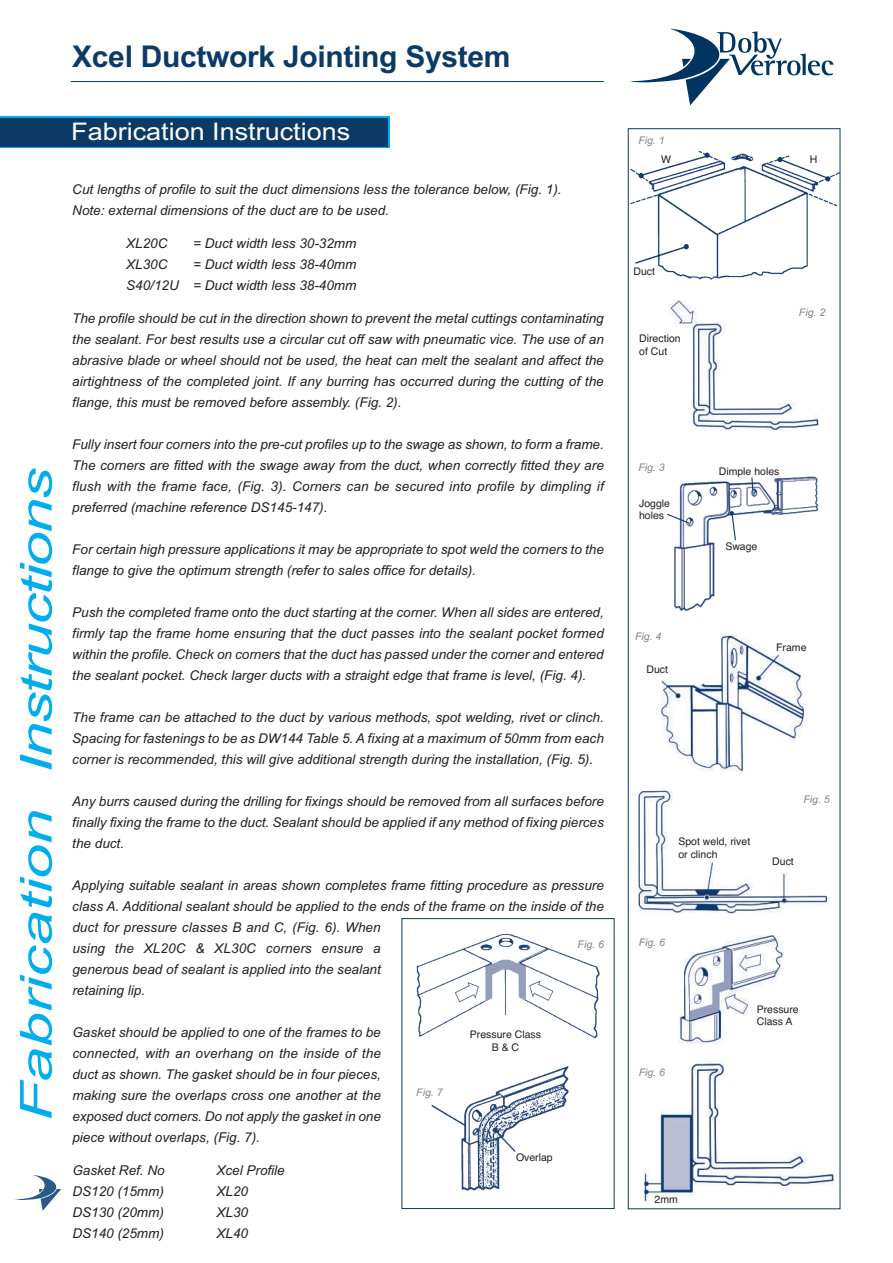
<style>
.page{position:relative;width:893px;height:1263px;background:#fff}
.page>*{position:absolute;margin:0;border:0;box-sizing:border-box;transform-origin:0 0}
.t1{font:italic 44.1px "Arial";letter-spacing:-.025em;color:#00aeef;scale:1.43 1}
.t2{font:700 30px "Arial";letter-spacing:-.01em;color:#0c3a66}
.t3{font:24.3px "Arial";color:#fff;scale:1.11 1}
.t4{font:italic 13.5px/21px "Arial";color:#231f20;text-align:justify}
.t5{font:10.5px/12.6px "Helvetica";color:#231f20}
.t6{font:italic 10.5px "Arial";color:#808285}
</style>
<div class="page">
<svg style="left:631px;top:29px;width:202px;height:76px"></svg>
<hr style="left:71px;top:81px;width:533px;height:1px;background:#0c3a66">
<img style="left:631px;top:150px;width:207px;height:130px">
<div style="left:629px;top:130px;width:213px;height:160px;border:1px solid #fff"></div>
<img style="left:674px;top:476px;width:145px;height:136px">
<div style="left:629px;top:453px;width:213px;height:164px;border:1px solid #fff"></div>
<img style="left:659px;top:633px;width:148px;height:139px">
<div style="left:0;top:117px;width:390px;height:31px;background:#00aeef"></div>
<div style="left:0;top:118px;width:388px;height:29px;background:#0c3a66"></div>
<svg style="left:15px;top:1175px;width:46px;height:36px"></svg>
<img style="left:668px;top:302px;width:151px;height:129px">
<div style="left:629px;top:300px;width:213px;height:143px;border:1px solid #fff"></div>
<svg style="left:751px;top:476px;width:3px;height:20px"></svg>
<svg style="left:730px;top:510px;width:7px;height:31px"></svg>
<svg style="left:667px;top:513px;width:24px;height:12px"></svg>
<img style="left:638px;top:790px;width:191px;height:124px">
<div style="left:627px;top:786px;width:213px;height:133px;border:1px solid #fff"></div>
<img style="left:678px;top:935px;width:105px;height:109px">
<div style="left:627px;top:929px;width:212px;height:121px;border:1px solid #fff"></div>
<img style="left:416px;top:933px;width:184px;height:106px">
<img style="left:431px;top:1066px;width:154px;height:125px">
<div style="left:639px;top:959px;width:44px;height:30px;background:#fff"></div>
<img style="left:643px;top:1063px;width:192px;height:139px">
<div style="left:627px;top:1060px;width:212px;height:149px;border:1px solid #fff"></div>
<div style="left:402px;top:918px;width:212px;height:291px;border:1px solid #0c3a66"></div>
<h1 class="t1" style="left:11px;top:1121px;width:458px;rotate:-90deg">Fabrication Instructions</h1>
<h2 class="t2" style="left:72px;top:39px;width:440px">Xcel Ductwork Jointing System</h2>
<h3 class="t3" style="left:71px;top:117px;width:253px">Fabrication Instructions</h3>
<p class="t4" style="left:72px;top:179px;width:491px">Cut lengths of profile to suit the duct dimensions less the tolerance below, (Fig. 1).<br>Note: external dimensions of the duct are to be used.</p>
<p class="t4" style="left:126px;top:233px;width:43px">XL20C</p>
<p class="t4" style="left:193px;top:233px;width:165px">= Duct width less 30-32mm</p>
<p class="t4" style="left:126px;top:254px;width:43px">XL30C</p>
<p class="t4" style="left:126px;top:254px;width:232px;text-align:right">= Duct width less 38-40mm<br>S40/12U = Duct width less 38-40mm</p>
<p class="t4" style="left:72px;top:308px;width:533px">The profile should be cut in the direction shown to prevent the metal cuttings contaminating the sealant. For best results use a circular cut off saw with pneumatic vice. The use of an abrasive blade or wheel should not be used, the heat can melt the sealant and affect the airtightness of the completed joint. If any burring has occurred during the cutting of the flange, this must be removed before assembly. (Fig. 2).</p>
<p class="t4" style="left:72px;top:434px;width:533px">Fully insert four corners into the pre-cut profiles up to the swage as shown, to form a frame.<br>The corners are fitted with the swage away from the duct, when correctly fitted they are flush with the frame face, (Fig. 3). Corners can be secured into profile by dimpling if preferred (machine reference DS145-147).</p>
<p class="t4" style="left:72px;top:539px;width:533px">For certain high pressure applications it may be appropriate to spot weld the corners to the flange to give the optimum strength (refer to sales office for details).</p>
<p class="t4" style="left:72px;top:602px;width:533px">Push the completed frame onto the duct starting at the corner. When all sides are entered, firmly tap the frame home ensuring that the duct passes into the sealant pocket formed within the profile. Check on corners that the duct has passed under the corner and entered the sealant pocket. Check larger ducts with a straight edge that frame is level, (Fig. 4).</p>
<p class="t4" style="left:72px;top:707px;width:533px">The frame can be attached to the duct by various methods, spot welding, rivet or clinch.<br>Spacing for fastenings to be as DW144 Table 5. A fixing at a maximum of 50mm from each corner is recommended, this will give additional strength during the installation, (Fig. 5).</p>
<p class="t4" style="left:72px;top:791px;width:533px">Any burrs caused during the drilling for fixings should be removed from all surfaces before finally fixing the frame to the duct. Sealant should be applied if any method of fixing pierces the duct.</p>
<p class="t4" style="left:72px;top:875px;width:533px;text-align:left">Applying suitable sealant in areas shown completes frame fitting procedure as pressure class A. Additional sealant should be applied to the ends of the frame on the inside of the duct for pressure classes B and C, (Fig. 6). When<br>using the XL20C &amp; XL30C corners ensure a<br>generous bead of sealant is applied into the sealant<br>retaining lip.</p>
<p class="t4" style="left:72px;top:1022px;width:310px">Gasket should be applied to one of the frames to be connected, with an overhang on the inside of the duct as shown. The gasket should be in four pieces, making sure the overlaps cross one another at the exposed duct corners. Do not apply the gasket in one piece without overlaps, (Fig. 7).</p>
<p class="t4" style="left:72px;top:1160px;width:94px">Gasket Ref. No</p>
<p class="t4" style="left:217px;top:1160px;width:70px">Xcel Profile</p>
<p class="t4" style="left:72px;top:1181px;width:93px">DS120 (15mm)</p>
<p class="t4" style="left:217px;top:1181px;width:33px">XL20</p>
<p class="t4" style="left:72px;top:1202px;width:93px">DS130 (20mm)</p>
<p class="t4" style="left:217px;top:1202px;width:33px">XL30</p>
<p class="t4" style="left:72px;top:1223px;width:93px">DS140 (25mm)</p>
<p class="t4" style="left:217px;top:1223px;width:33px">XL40</p>
<p class="t6" style="left:578px;top:938px;width:28px">Fig. 6</p>
<p class="t5" style="left:470px;top:1028px;width:73px;text-align:center">Pressure Class<br>B&amp;C</p>
<p class="t6" style="left:416px;top:1086px;width:28px">Fig. 7</p>
<p class="t5" style="left:516px;top:1151px;width:38px">Overlap</p>
<p class="t6" style="left:638px;top:134px;width:28px">Fig. 1</p>
<p class="t5" style="left:661px;top:153px;width:11px">W</p>
<p class="t5" style="left:810px;top:153px;width:9px">H</p>
<p class="t5" style="left:633px;top:265px;width:23px">Duct</p>
<p class="t5" style="left:639px;top:332px;width:43px">Direction of Cut</p>
<p class="t6" style="left:799px;top:307px;width:28px">Fig. 2</p>
<p class="t6" style="left:638px;top:461px;width:28px">Fig. 3</p>
<p class="t5" style="left:639px;top:497px;width:32px">Joggle holes</p>
<p class="t6" style="left:635px;top:630px;width:28px">Fig. 4</p>
<p class="t5" style="left:646px;top:663px;width:23px">Duct</p>
<p class="t5" style="left:719px;top:465px;width:62px">Dimple holes</p>
<p class="t5" style="left:725px;top:540px;width:34px">Swage</p>
<p class="t5" style="left:776px;top:641px;width:32px">Frame</p>
<p class="t6" style="left:803px;top:793px;width:28px">Fig. 5</p>
<p class="t5" style="left:678px;top:835px;width:73px">Spot weld, rivet or clinch</p>
<p class="t5" style="left:772px;top:855px;width:23px">Duct</p>
<p class="t6" style="left:639px;top:936px;width:28px">Fig. 6</p>
<p class="t6" style="left:639px;top:1066px;width:28px">Fig. 6</p>
<p class="t5" style="left:757px;top:1002px;width:44px">Pressure<br>Class A</p>
<p class="t5" style="left:654px;top:1193px;width:25px">2mm</p>
</div>
